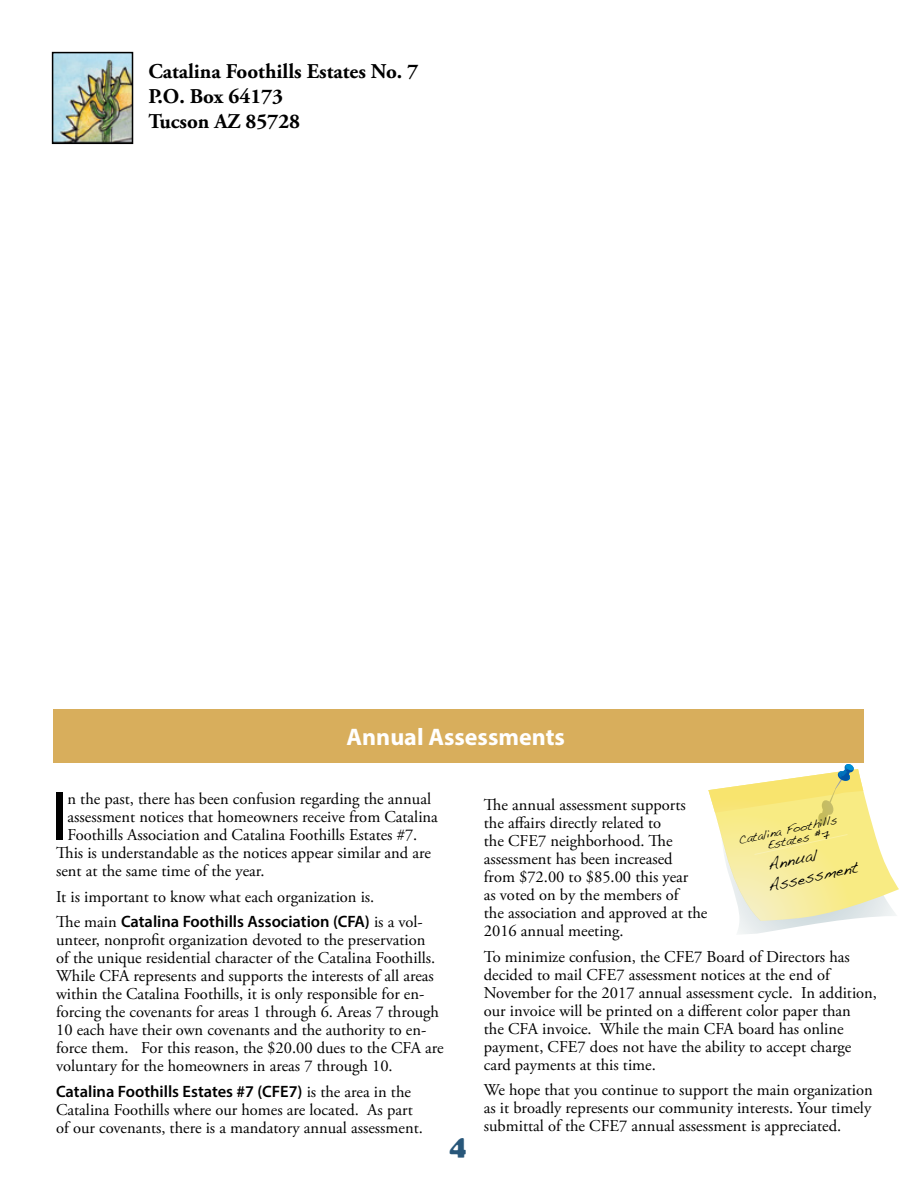
<style>
.page{position:relative;width:918px;height:1188px;background:#fff}
.page>*{position:absolute;margin:0;border:0;box-sizing:border-box;transform-origin:0 0}
.t1{font:69.9px "Myriad Pro";color:#000}
.t2{font:27px "Cooper Black Std";color:#28577a}
.t3{font:700 24px "Myriad Pro";color:#fff}
.t4{font:700 21px/25.2px "Adobe Garamond Pro";color:#000}
.t5{font:16.5px/18px "Adobe Garamond Pro";color:#000}
.t6{font:600 16.5px "Myriad Pro";color:#000}
.t7{font:15.3px/20.4px "Handwriting Dakota";color:#000}
.t8{font:11.4px/10.8px "Handwriting Dakota";color:#000}
.s1{font-family:"Adobe Garamond Pro";font-weight:400}
</style>
<div class="page">
<div style="left:53px;top:709px;width:811px;height:54px;background:#d8ae5c"></div>
<svg style="left:708px;top:764px;width:191px;height:170px"></svg>
<img style="left:55px;top:55px;width:75px;height:86px">
<div style="left:52px;top:52px;width:81px;height:92px;border:2px solid #000"></div>
<p class="t4" style="left:148px;top:59px;width:271px">Catalina Foothills Estates No. 7<br>P.O. Box 64173<br>Tucson AZ 85728</p>
<h3 class="t3" style="left:347px;top:722px;width:220px">Annual Assessments</h3>
<h1 class="t1" style="left:51px;top:773px;width:18px">I</h1>
<p class="t5" style="left:67px;top:790px;width:365px">n the past, there has been confusion regarding the annual</p>
<p class="t5" style="left:67px;top:808px;width:372px">assessment notices that homeowners receive from Catalina</p>
<p class="t5" style="left:67px;top:826px;width:351px">Foothills Association and Catalina Foothills Estates #7.</p>
<p class="t5" style="left:56px;top:844px;width:376px">This is understandable as the notices appear similar and are</p>
<p class="t5" style="left:56px;top:862px;width:210px">sent at the same time of the year.</p>
<p class="t5" style="left:56px;top:888px;width:320px">It is important to know what each organization is.</p>
<p class="t6" style="left:56px;top:911px;width:368px"><span class="s1">The main</span> Catalina Foothills Association (CFA) <span class="s1">is a vol-</span></p>
<p class="t5" style="left:56px;top:931px;width:389px">unteer, nonprofit organization devoted to the preservation<br>of the unique residential character of the Catalina Foothills.<br>While CFA represents and supports the interests of all areas within the Catalina Foothills, it is only responsible for en&shy;forcing the covenants for areas 1 through 6. Areas 7 through 10 each have their own covenants and the authority to en&shy;force them. For this reason, the $20.00 dues to the CFA are voluntary for the homeowners in areas 7 through 10.</p>
<p class="t6" style="left:56px;top:1080px;width:356px">Catalina Foothills Estates #7 (CFE7) <span class="s1">is the area in the</span></p>
<p class="t5" style="left:56px;top:1101px;width:368px">Catalina Foothills where our homes are located. As part of our covenants, there is a mandatory annual assessment.</p>
<h2 class="t2" style="left:449px;top:1129px;width:19px">4</h2>
<p class="t5" style="left:484px;top:797px;width:225px">The annual assessment supports the affairs directly related to<br>the CFE7 neighborhood. The assessment has been increased from $72.00 to $85.00 this year<br>as voted on by the members of<br>the association and approved at the<br>2016 annual meeting.</p>
<p class="t5" style="left:484px;top:948px;width:395px">To minimize confusion, the CFE7 Board of Directors has decided to mail CFE7 assessment notices at the end of November for the 2017 annual assessment cycle. In addition, our invoice will be printed on a different color paper than<br>the CFA invoice. While the main CFA board has online payment, CFE7 does not have the ability to accept charge card payments at this time.</p>
<p class="t5" style="left:484px;top:1082px;width:390px;text-align:justify">We hope that you continue to support the main organization as it broadly represents our community interests. Your timely submittal of the CFE7 annual assessment is appreciated.</p>
<p class="t8" style="left:764px;top:829px;width:75px;text-indent:-27px;rotate:-12deg">Catalina Foothills<br>Estates #7</p>
<p class="t7" style="left:762px;top:856px;width:94px;rotate:-12deg">Annual<br>Assessment</p>
</div>
